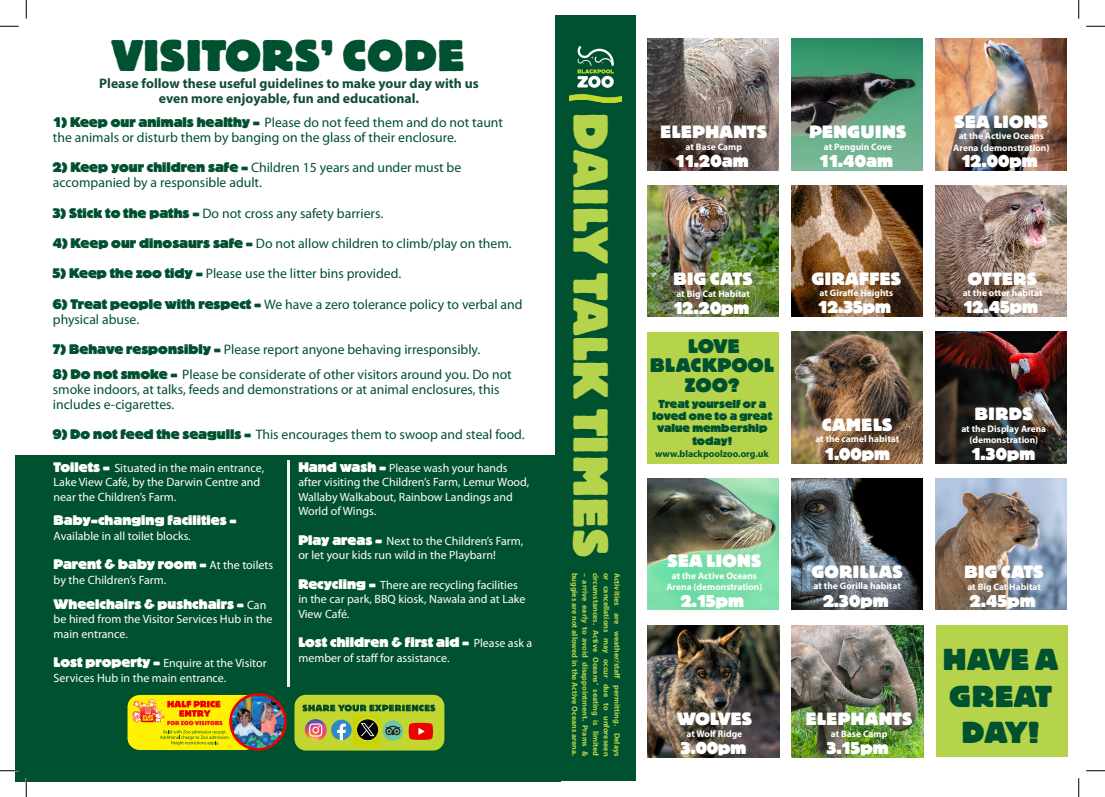
<style>
.page{position:relative;width:1105px;height:797px;background:#fff}
.page>*{position:absolute;margin:0;border:0;box-sizing:border-box;transform-origin:0 0}
.t1{font:800 48.62px "Block BE";letter-spacing:.02em;color:#b5d44b}
.t2{font:800 43.75px "Block BE";letter-spacing:.02em;color:#00512f}
.t3{font:800 30px/36.2px "Block BE";color:#00512f;text-align:center}
.t4{font:800 19.5px/19.5px "Block BE";letter-spacing:.02em;color:#00512f;text-align:center}
.t5{font:800 17.62px "Block BE";letter-spacing:.02em;color:#fff}
.t6{font:800 17.62px "Block BE";letter-spacing:.04em;color:#fff}
.t7{font:800 16.88px "Block BE";color:#fff}
.t8{font:13.75px/15px "Myriad Pro";color:#00512f}
.t9{font:800 13.75px "Block BE";color:#fff}
.t10{font:700 13.75px/15px "Myriad Pro";color:#134d32;text-align:center}
.t11{font:12px/14.6px "Myriad Pro";color:#fff}
.t12{font:800 11.5px/12.4px "Block BE";color:#00512f;text-align:center}
.t13{font:700 9.75px "Myriad Pro";color:#00512f}
.t14{font:700 9.5px/11.4px "Myriad Pro";color:#fff;text-align:center}
.t15{font:700 8px "Myriad Pro";color:#b5d44b}
.s1{font-family:"Block BE";font-weight:800}
.s2{font-family:"Block BE";font-weight:800;font-size:13.75px}
.s3{font-family:"Myriad Pro";font-weight:400;font-size:12px}
</style>
<div class="page">
<div style="left:555px;top:16px;width:81px;height:765px;background:#00512f"></div>
<div style="left:16px;top:455px;width:545px;height:326px;background:#00512f"></div>
<hr style="left:287px;top:460px;width:3px;height:227px;background:#fff">
<img style="left:935px;top:39px;width:132px;height:131px">
<img style="left:935px;top:185px;width:132px;height:132px">
<img style="left:791px;top:39px;width:132px;height:131px">
<img style="left:791px;top:185px;width:132px;height:132px">
<img style="left:647px;top:39px;width:132px;height:131px">
<img style="left:647px;top:185px;width:132px;height:132px">
<img style="left:935px;top:331px;width:132px;height:132px">
<img style="left:935px;top:478px;width:132px;height:132px">
<img style="left:791px;top:332px;width:132px;height:131px">
<img style="left:791px;top:478px;width:132px;height:132px">
<div style="left:647px;top:332px;width:132px;height:131px;background:#b5d44b"></div>
<img style="left:647px;top:478px;width:132px;height:132px">
<div style="left:936px;top:625px;width:131px;height:132px;background:#b5d44b"></div>
<img style="left:792px;top:625px;width:131px;height:132px">
<img style="left:648px;top:625px;width:131px;height:132px">
<img style="left:569px;top:46px;width:53px;height:57px">
<img style="left:128px;top:693px;width:159px;height:57px">
<svg style="left:294px;top:694px;width:150px;height:56px"></svg>
<div style="left:356px;top:718px;width:23px;height:24px;border:1px solid #cad401;border-radius:50%"></div>
<svg style="left:0;top:25px;width:19px;height:2px"></svg>
<svg style="left:1086px;top:25px;width:19px;height:2px"></svg>
<svg style="left:0;top:770px;width:19px;height:1px"></svg>
<svg style="left:1086px;top:770px;width:19px;height:1px"></svg>
<svg style="left:25px;top:0;width:2px;height:19px"></svg>
<svg style="left:25px;top:778px;width:2px;height:19px"></svg>
<svg style="left:1078px;top:0;width:1px;height:19px"></svg>
<svg style="left:1078px;top:778px;width:1px;height:19px"></svg>
<h2 class="t2" style="left:111px;top:31px;width:354px">VISITORS’ CODE</h2>
<p class="t10" style="left:99px;top:76px;width:381px">Please follow these useful guidelines to make your day with us even more enjoyable, fun and educational.</p>
<p class="t8" style="left:53px;top:115px;width:452px"><span class="s1">1) Keep our animals healthy -</span> Please do not feed them and do not taunt the animals or disturb them by banging on the glass of their enclosure.</p>
<p class="t8" style="left:53px;top:160px;width:410px"><span class="s1">2) Keep your children safe -</span> Children 15 years and under must be accompanied by a responsible adult.</p>
<p class="t8" style="left:53px;top:205px;width:332px"><span class="s1">3) Stick to the paths -</span> Do not cross any safety barriers.</p>
<p class="t8" style="left:53px;top:236px;width:460px"><span class="s1">4) Keep our dinosaurs safe -</span> Do not allow children to climb/play on them.</p>
<p class="t8" style="left:53px;top:266px;width:350px"><span class="s1">5) Keep the zoo tidy -</span> Please use the litter bins provided.</p>
<p class="t8" style="left:53px;top:296px;width:471px"><span class="s1">6) Treat people with respect -</span> We have a zero tolerance policy to verbal and physical abuse.</p>
<p class="t8" style="left:53px;top:341px;width:429px"><span class="s1">7) Behave responsibly -</span> Please report anyone behaving irresponsibly.</p>
<p class="t8" style="left:53px;top:366px;width:460px"><span class="s1">8) Do not smoke -</span> Please be considerate of other visitors around you. Do not smoke indoors, at talks, feeds and demonstrations or at animal enclosures, this includes e-cigarettes.</p>
<p class="t8" style="left:53px;top:427px;width:473px"><span class="s1">9) Do not feed the seagulls -</span> This encourages them to swoop and steal food.</p>
<p class="t11" style="left:54px;top:460px;width:212px"><span class="s2">Toilets -</span> Situated in the main entrance,<br>Lake View Café, by the Darwin Centre and near the Children’s Farm.</p>
<p class="t9" style="left:54px;top:513px;width:185px">Baby-changing facilities -</p>
<p class="t11" style="left:54px;top:528px;width:139px">Available in all toilet blocks.</p>
<p class="t9" style="left:54px;top:557px;width:221px">Parent &amp; baby room - <span class="s3">At the toilets</span></p>
<p class="t11" style="left:54px;top:572px;width:114px">by the Children’s Farm.</p>
<p class="t9" style="left:54px;top:596px;width:214px">Wheelchairs &amp; pushchairs - <span class="s3">Can</span></p>
<p class="t11" style="left:54px;top:611px;width:220px">be hired from the Visitor Services Hub in the main entrance.</p>
<p class="t11" style="left:54px;top:655px;width:215px"><span class="s2">Lost property -</span> Enquire at the Visitor<br>Services Hub in the main entrance.</p>
<p class="t11" style="left:298px;top:460px;width:233px"><span class="s2">Hand wash -</span> Please wash your hands after visiting the Children’s Farm, Lemur Wood, Wallaby Walkabout, Rainbow Landings and World of Wings.</p>
<p class="t11" style="left:298px;top:533px;width:227px"><span class="s2">Play areas -</span> Next to the Children’s Farm, or let your kids run wild in the Playbarn!</p>
<p class="t11" style="left:298px;top:577px;width:229px"><span class="s2">Recycling -</span> There are recycling facilities in the car park, BBQ kiosk, Nawala and at Lake<br>View Café.</p>
<p class="t9" style="left:298px;top:635px;width:236px">Lost children &amp; first aid - <span class="s3">Please ask a</span></p>
<p class="t11" style="left:298px;top:650px;width:153px">member of staff for assistance.</p>
<h1 class="t1" style="left:618px;top:113px;width:445px;rotate:90deg">DAILY TALK TIMES</h1>
<p class="t15" style="left:580px;top:572px;width:185px;rotate:90deg">buggies are not allowed in the Active Oceans arena.</p>
<p class="t15" style="left:591px;top:572px;width:185px;rotate:90deg">– arrive early to avoid disappointment. Prams &amp;</p>
<p class="t15" style="left:601px;top:572px;width:185px;rotate:90deg">circumstances. Active Oceans’ seating is limited</p>
<p class="t15" style="left:612px;top:572px;width:185px;rotate:90deg">or cancellations may occur due to unforeseen</p>
<p class="t15" style="left:622px;top:572px;width:185px;rotate:90deg">Activities are weather/staff permitting. Delays</p>
<p class="t5" style="left:660px;top:122px;width:108px">ELEPHANTS</p>
<p class="t14" style="left:686px;top:140px;width:58px">at Base Camp</p>
<p class="t7" style="left:675px;top:152px;width:75px">11.20am</p>
<p class="t5" style="left:674px;top:269px;width:81px">BIG CATS</p>
<p class="t14" style="left:676px;top:287px;width:75px">at Big Cat Habitat</p>
<p class="t7" style="left:673px;top:298px;width:78px">12.20pm</p>
<h3 class="t4" style="left:650px;top:336px;width:125px">LOVE<br>BLACKPOOL<br>ZOO?</h3>
<p class="t12" style="left:652px;top:397px;width:121px">Treat yourself or a loved one to a great value membership today!</p>
<p class="t13" style="left:655px;top:447px;width:115px">www.blackpoolzoo.org.uk</p>
<p class="t5" style="left:667px;top:551px;width:95px">SEA LIONS</p>
<p class="t14" style="left:666px;top:569px;width:97px">at the Active Oceans<br>Arena (demonstration)</p>
<p class="t7" style="left:681px;top:591px;width:65px">2.15pm</p>
<p class="t5" style="left:677px;top:709px;width:77px">WOLVES</p>
<p class="t14" style="left:687px;top:727px;width:57px">at Wolf Ridge</p>
<p class="t7" style="left:681px;top:739px;width:67px">3.00pm</p>
<p class="t6" style="left:809px;top:122px;width:99px">PENGUINS</p>
<p class="t14" style="left:824px;top:140px;width:69px">at Penguin Cove</p>
<p class="t7" style="left:819px;top:152px;width:76px">11.40am</p>
<p class="t5" style="left:812px;top:268px;width:91px">GIRAFFES</p>
<p class="t14" style="left:820px;top:287px;width:75px">at Giraffe Heights</p>
<p class="t7" style="left:818px;top:298px;width:75px">12.35pm</p>
<p class="t5" style="left:822px;top:415px;width:72px">CAMELS</p>
<p class="t14" style="left:815px;top:433px;width:85px">at the camel habitat</p>
<p class="t7" style="left:824px;top:444px;width:67px">1.00pm</p>
<p class="t5" style="left:954px;top:112px;width:95px">SEA LIONS</p>
<p class="t14" style="left:953px;top:130px;width:97px">at the Active Oceans<br>Arena (demonstration)</p>
<p class="t7" style="left:961px;top:152px;width:78px">12.00pm</p>
<p class="t5" style="left:968px;top:268px;width:71px">OTTERS</p>
<p class="t14" style="left:963px;top:287px;width:81px">at the otter habitat</p>
<p class="t7" style="left:963px;top:298px;width:77px">12.45pm</p>
<p class="t5" style="left:975px;top:404px;width:60px">BIRDS</p>
<p class="t14" style="left:961px;top:422px;width:86px">at the Display Arena (demonstration)</p>
<p class="t7" style="left:971px;top:444px;width:66px">1.30pm</p>
<p class="t5" style="left:812px;top:562px;width:92px">GORILLAS</p>
<p class="t14" style="left:813px;top:580px;width:89px">at the Gorilla habitat</p>
<p class="t7" style="left:823px;top:591px;width:67px">2.30pm</p>
<p class="t5" style="left:806px;top:709px;width:108px">ELEPHANTS</p>
<p class="t14" style="left:831px;top:727px;width:58px">at Base Camp</p>
<p class="t7" style="left:827px;top:738px;width:63px">3.15pm</p>
<p class="t5" style="left:964px;top:562px;width:81px">BIG CATS</p>
<p class="t14" style="left:967px;top:580px;width:75px">at Big Cat Habitat</p>
<p class="t7" style="left:970px;top:591px;width:67px">2.45pm</p>
<h3 class="t3" style="left:943px;top:641px;width:117px">HAVE A<br>GREAT<br>DAY!</h3>
</div>
